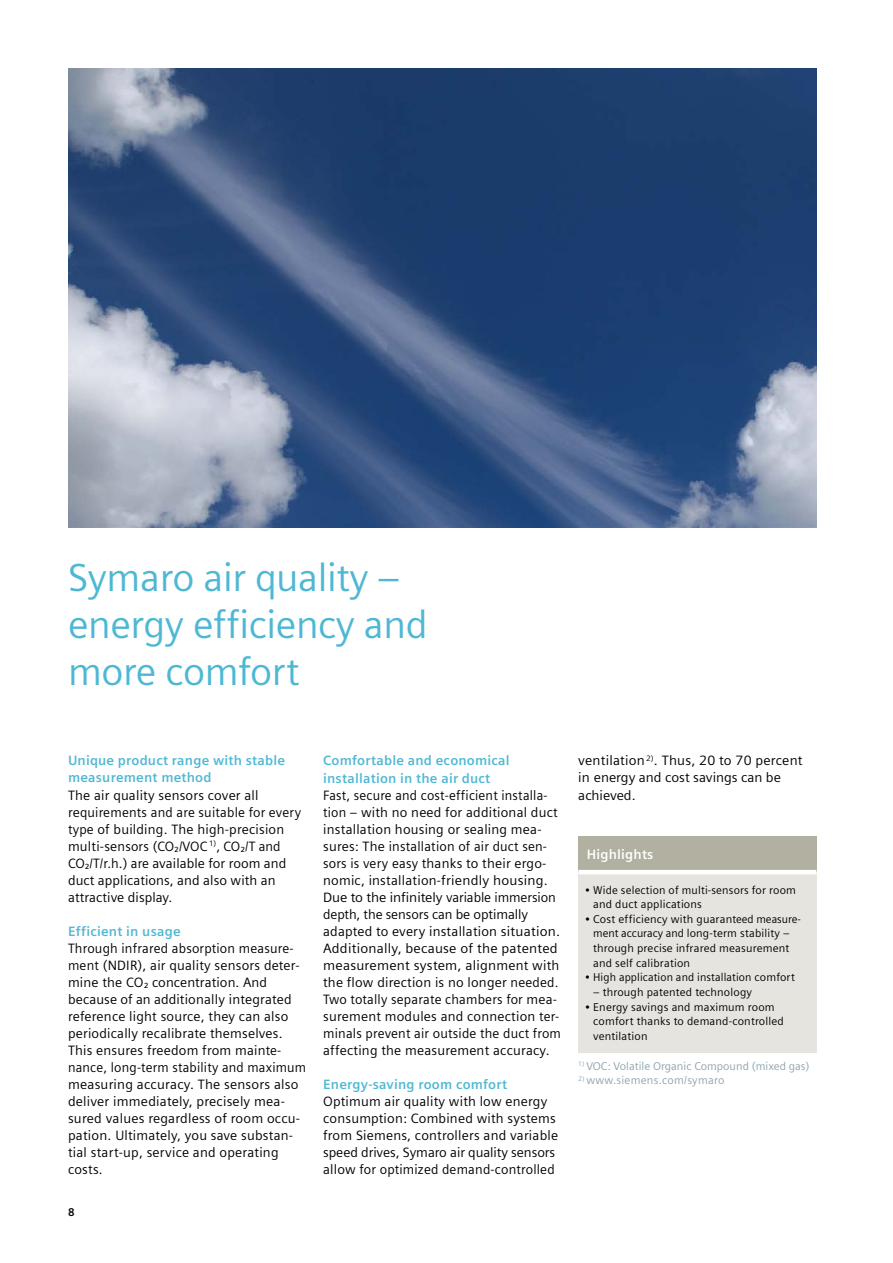
<style>
.page{position:relative;width:893px;height:1263px;background:#fff}
.page>*{position:absolute;margin:0;border:0;box-sizing:border-box;transform-origin:0 0}
.t1{font:39px/46.8px "Siemens Sans";letter-spacing:-.01em;color:#4eb8d4}
.t2{font:13.5px/17px "Siemens Sans";letter-spacing:.015em;color:#000}
.t3{font:13.5px/17px "Siemens Sans";letter-spacing:.015em;color:#000;scale:.96 1}
.t4{font:700 13.5px/17px "Siemens Sans";letter-spacing:.015em;color:#4eb8d4}
.t5{font:700 13.5px "Siemens Sans";letter-spacing:.015em;color:#fff}
.t6{font:11.25px/14.7px "Siemens Sans";letter-spacing:.015em;color:#000}
.t7{font:11.25px "Siemens Sans";color:#8da3b0}
.t8{font:11.25px "Siemens Sans";letter-spacing:.02em;color:#8da3b0}
.t9{font:700 11.25px "Siemens Sans";color:#000}
</style>
<div class="page">
<img style="left:68px;top:68px;width:748px;height:459px">
<div style="left:578px;top:836px;width:238px;height:36px;background:#b2b0a1"></div>
<div style="left:578px;top:872px;width:238px;height:180px;background:#e6e4de"></div>
<hr style="left:578px;top:870px;width:238px;height:4px;background:#fff">
<h1 class="t1" style="left:68px;top:555px;width:361px">Symaro air quality – energy efficiency and more comfort</h1>
<p class="t4" style="left:68px;top:752px;width:219px">Unique product range with stable measurement method</p>
<p class="t2" style="left:68px;top:786px;width:235px">The air quality sensors cover all requirements and are suitable for every type of building. The high-precision multi-sensors (CO₂/VOC <sup>1)</sup>, CO₂/T and CO₂/T/r.h.) are available for room and duct applications, and also with an attractive display.</p>
<p class="t4" style="left:68px;top:922px;width:114px">Efficient in usage</p>
<p class="t2" style="left:68px;top:939px;width:240px">Through infrared absorption measure&shy;ment (NDIR), air quality sensors deter&shy;mine the CO₂ concentration. And because of an additionally integrated reference light source, they can also periodically recalibrate themselves.<br>This ensures freedom from mainte&shy;nance, long-term stability and maximum measuring accuracy. The sensors also deliver immediately, precisely mea&shy;sured values regardless of room occu&shy;pation. Ultimately, you save substan&shy;tial start-up, service and operating costs.</p>
<p class="t9" style="left:68px;top:1206px;width:8px">8</p>
<p class="t4" style="left:323px;top:752px;width:188px">Comfortable and economical installation in the air duct</p>
<p class="t3" style="left:323px;top:786px;width:249px">Fast, secure and cost-efficient installa&shy;tion – with no need for additional duct installation housing or sealing mea&shy;sures: The installation of air duct sen&shy;sors is very easy thanks to their ergo&shy;nomic, installation-friendly housing.<br>Due to the infinitely variable immersion depth, the sensors can be optimally adapted to every installation situation.<br>Additionally, because of the patented measurement system, alignment with the flow direction is no longer needed.<br>Two totally separate chambers for mea&shy;surement modules and connection ter&shy;minals prevent air outside the duct from affecting the measurement accuracy.</p>
<p class="t4" style="left:323px;top:1075px;width:186px">Energy-saving room comfort</p>
<p class="t2" style="left:323px;top:1093px;width:236px">Optimum air quality with low energy consumption: Combined with systems from Siemens, controllers and variable speed drives, Symaro air quality sensors allow for optimized demand-controlled</p>
<p class="t2" style="left:578px;top:752px;width:226px">ventilation<sup>2)</sup>. Thus, 20 to 70 percent in energy and cost savings can be achieved.</p>
<p class="t5" style="left:587px;top:847px;width:68px">Highlights</p>
<p class="t6" style="left:593px;top:882px;width:204px;text-indent:-9px">• Wide selection of multi-sensors for room and duct applications</p>
<p class="t6" style="left:593px;top:912px;width:209px;text-indent:-9px">• Cost efficiency with guaranteed measure&shy;ment accuracy and long-term stability – through precise infrared measurement and self calibration</p>
<p class="t6" style="left:585px;top:970px;width:212px">• High application and installation comfort</p>
<p class="t6" style="left:593px;top:985px;width:160px">– through patented technology</p>
<p class="t6" style="left:593px;top:999px;width:192px;text-indent:-9px">• Energy savings and maximum room comfort thanks to demand-controlled ventilation</p>
<p class="t7" style="left:578px;top:1059px;width:233px"><sup>1)</sup> VOC: Volatile Organic Compound (mixed gas)</p>
<p class="t8" style="left:578px;top:1074px;width:148px"><sup>2)</sup> www.siemens.com/symaro</p>
</div>
